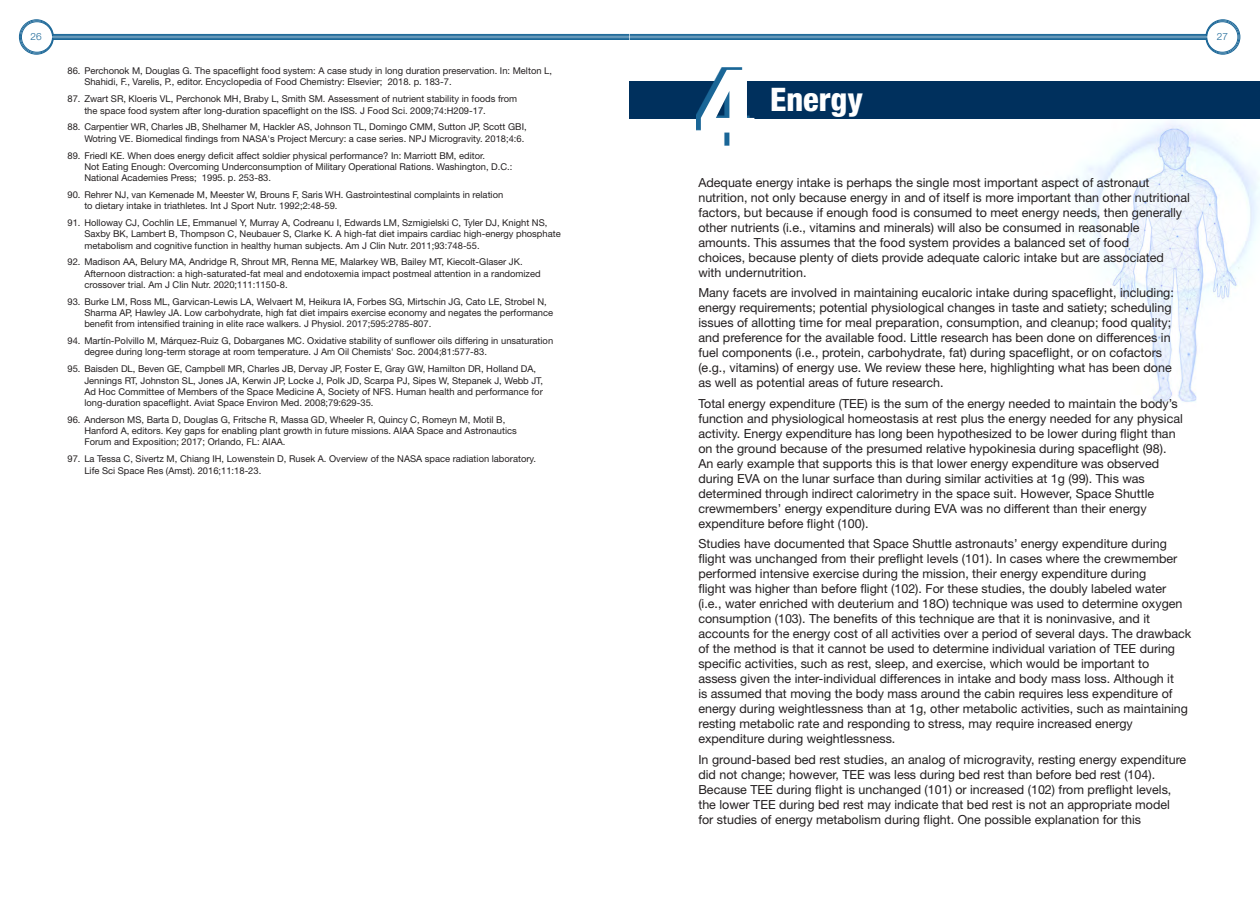
<style>
.page{position:relative;width:1260px;height:900px;background:#fff}
.page>*{position:absolute;margin:0;border:0;box-sizing:border-box;transform-origin:0 0}
.t1{font:800 condensed 112.5px "Helvetica Neue LT Std";color:#fff}
.t2{font:800 condensed 32.5px "Helvetica Neue LT Std";color:#fff}
.t3{font:12.5px/15px "Helvetica Neue LT Std";color:#231f20}
.t4{font:300 10px "Helvetica Neue LT Std";color:#1a6697}
.t5{font:9.38px/11.2px "Helvetica Neue LT Std";color:#231f20}
</style>
<div class="page">
<svg style="left:19px;top:19px;width:1221px;height:36px"></svg>
<div style="left:20px;top:21px;width:33px;height:32px;border:1px solid #1a6697;border-radius:16px"></div>
<div style="left:21px;top:22px;width:32px;height:30px;border:1px solid #1a6697;border-radius:15px"></div>
<img style="left:1043px;top:118px;width:217px;height:284px">
<div style="left:630px;top:81px;width:630px;height:37px;background:#00305d"></div>
<svg style="left:696px;top:67px;width:54px;height:78px;fill:#1a6697"></svg>
<p class="t4" style="left:31px;top:31px;width:13px">26</p>
<p class="t4" style="left:1217px;top:31px;width:13px">27</p>
<p class="t5" style="left:84px;top:65px;width:469px;text-indent:-17px">86. Perchonok M, Douglas G. The spaceflight food system: A case study in long duration preservation. In: Melton L,<br>Shahidi, F., Varelis, P., editor. Encyclopedia of Food Chemistry: Elsevier; 2018. p. 183-7.</p>
<p class="t5" style="left:84px;top:93px;width:434px;text-indent:-17px">87. Zwart SR, Kloeris VL, Perchonok MH, Braby L, Smith SM. Assessment of nutrient stability in foods from the space food system after long-duration spaceflight on the ISS. J Food Sci. 2009;74:H209-17.</p>
<p class="t5" style="left:68px;top:121px;width:461px;text-align:right">88. Carpentier WR, Charles JB, Shelhamer M, Hackler AS, Johnson TL, Domingo CMM, Sutton JP, Scott GBI,<br>Wotring VE. Biomedical findings from NASA's Project Mercury: a case series. NPJ Microgravity. 2018;4:6.</p>
<p class="t5" style="left:84px;top:149px;width:430px;text-indent:-17px">89. Friedl KE. When does energy deficit affect soldier physical performance? In: Marriott BM, editor.<br>Not Eating Enough: Overcoming Underconsumption of Military Operational Rations. Washington, D.C.:<br>National Academies Press; 1995. p. 253-83.</p>
<p class="t5" style="left:84px;top:189px;width:420px;text-indent:-17px">90. Rehrer NJ, van Kemenade M, Meester W, Brouns F, Saris WH. Gastrointestinal complaints in relation to dietary intake in triathletes. Int J Sport Nutr. 1992;2:48-59.</p>
<p class="t5" style="left:84px;top:217px;width:478px;text-indent:-17px">91. Holloway CJ, Cochlin LE, Emmanuel Y, Murray A, Codreanu I, Edwards LM, Szmigielski C, Tyler DJ, Knight NS,<br>Saxby BK, Lambert B, Thompson C, Neubauer S, Clarke K. A high-fat diet impairs cardiac high-energy phosphate metabolism and cognitive function in healthy human subjects. Am J Clin Nutr. 2011;93:748-55.</p>
<p class="t5" style="left:84px;top:256px;width:458px;text-indent:-17px">92. Madison AA, Belury MA, Andridge R, Shrout MR, Renna ME, Malarkey WB, Bailey MT, Kiecolt-Glaser JK.<br>Afternoon distraction: a high-saturated-fat meal and endotoxemia impact postmeal attention in a randomized crossover trial. Am J Clin Nutr. 2020;111:1150-8.</p>
<p class="t5" style="left:84px;top:296px;width:470px;text-indent:-17px">93. Burke LM, Ross ML, Garvican-Lewis LA, Welvaert M, Heikura IA, Forbes SG, Mirtschin JG, Cato LE, Strobel N,<br>Sharma AP, Hawley JA. Low carbohydrate, high fat diet impairs exercise economy and negates the performance benefit from intensified training in elite race walkers. J Physiol. 2017;595:2785-807.</p>
<p class="t5" style="left:84px;top:335px;width:470px;text-indent:-17px">94. Martín-Polvillo M, Márquez-Ruiz G, Dobarganes MC. Oxidative stability of sunflower oils differing in unsaturation degree during long-term storage at room temperature. J Am Oil Chemists' Soc. 2004;81:577-83.</p>
<p class="t5" style="left:84px;top:363px;width:460px;text-indent:-17px">95. Baisden DL, Beven GE, Campbell MR, Charles JB, Dervay JP, Foster E, Gray GW, Hamilton DR, Holland DA, Jennings RT, Johnston SL, Jones JA, Kerwin JP, Locke J, Polk JD, Scarpa PJ, Sipes W, Stepanek J, Webb JT, Ad Hoc Committee of Members of the Space Medicine A, Society of NFS. Human health and performance for long-duration spaceflight. Aviat Space Environ Med. 2008;79:629-35.</p>
<p class="t5" style="left:84px;top:414px;width:434px;text-indent:-17px">96. Anderson MS, Barta D, Douglas G, Fritsche R, Massa GD, Wheeler R, Quincy C, Romeyn M, Motil B,<br>Hanford A, editors. Key gaps for enabling plant growth in future missions. AIAA Space and Astronautics<br>Forum and Exposition; 2017; Orlando, FL: AIAA.</p>
<p class="t5" style="left:84px;top:453px;width:453px;text-indent:-17px">97. La Tessa C, Sivertz M, Chiang IH, Lowenstein D, Rusek A. Overview of the NASA space radiation laboratory.<br>Life Sci Space Res (Amst). 2016;11:18-23.</p>
<p class="t1" style="left:698px;top:38px;width:60px">4</p>
<p class="t2" style="left:770px;top:79px;width:94px">Energy</p>
<p class="t3" style="left:698px;top:174px;width:493px">Adequate energy intake is perhaps the single most important aspect of astronaut nutrition, not only because energy in and of itself is more important than other nutritional factors, but because if enough food is consumed to meet energy needs, then generally other nutrients (i.e., vitamins and minerals) will also be consumed in reasonable amounts. This assumes that the food system provides a balanced set of food<br>choices, because plenty of diets provide adequate caloric intake but are associated with undernutrition.</p>
<p class="t3" style="left:698px;top:285px;width:477px">Many facets are involved in maintaining eucaloric intake during spaceflight, including: energy requirements; potential physiological changes in taste and satiety; scheduling issues of allotting time for meal preparation, consumption, and cleanup; food quality; and preference for the available food. Little research has been done on differences in fuel components (i.e., protein, carbohydrate, fat) during spaceflight, or on cofactors (e.g., vitamins) of energy use. We review these here, highlighting what has been done as well as potential areas of future research.</p>
<p class="t3" style="left:698px;top:396px;width:486px">Total energy expenditure (TEE) is the sum of the energy needed to maintain the body’s function and physiological homeostasis at rest plus the energy needed for any physical activity. Energy expenditure has long been hypothesized to be lower during flight than on the ground because of the presumed relative hypokinesia during spaceflight (98).<br>An early example that supports this is that lower energy expenditure was observed during EVA on the lunar surface than during similar activities at 1g (99). This was determined through indirect calorimetry in the space suit. However, Space Shuttle crewmembers’ energy expenditure during EVA was no different than their energy expenditure before flight (100).</p>
<p class="t3" style="left:698px;top:536px;width:494px">Studies have documented that Space Shuttle astronauts’ energy expenditure during flight was unchanged from their preflight levels (101). In cases where the crewmember performed intensive exercise during the mission, their energy expenditure during<br>flight was higher than before flight (102). For these studies, the doubly labeled water (i.e., water enriched with deuterium and 18O) technique was used to determine oxygen consumption (103). The benefits of this technique are that it is noninvasive, and it accounts for the energy cost of all activities over a period of several days. The drawback of the method is that it cannot be used to determine individual variation of TEE during specific activities, such as rest, sleep, and exercise, which would be important to<br>assess given the inter-individual differences in intake and body mass loss. Although it<br>is assumed that moving the body mass around the cabin requires less expenditure of energy during weightlessness than at 1g, other metabolic activities, such as maintaining resting metabolic rate and responding to stress, may require increased energy expenditure during weightlessness.</p>
<p class="t3" style="left:698px;top:752px;width:489px">In ground-based bed rest studies, an analog of microgravity, resting energy expenditure did not change; however, TEE was less during bed rest than before bed rest (104).<br>Because TEE during flight is unchanged (101) or increased (102) from preflight levels, the lower TEE during bed rest may indicate that bed rest is not an appropriate model for studies of energy metabolism during flight. One possible explanation for this</p>
</div>
